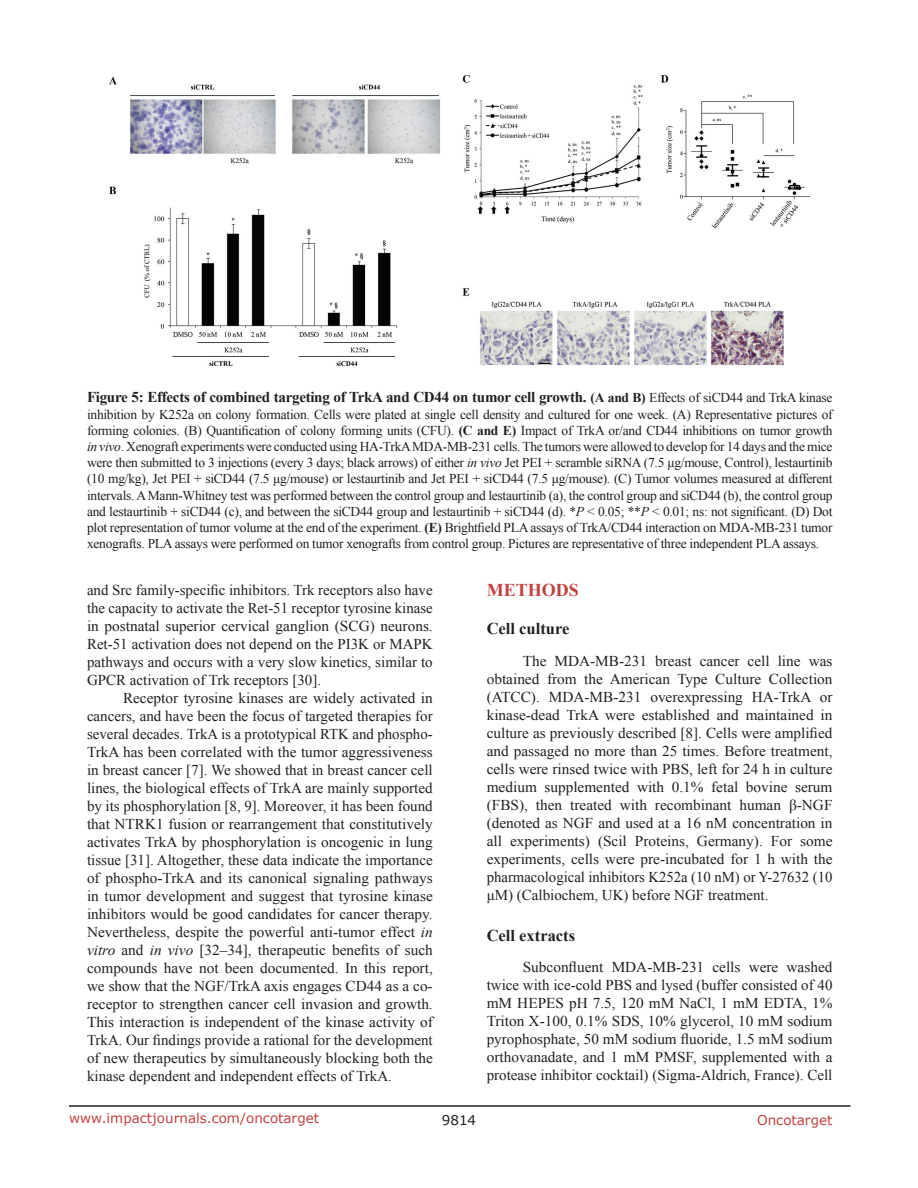
<style>
.page{position:relative;width:918px;height:1188px;background:#fff}
.page>*{position:absolute;margin:0;border:0;box-sizing:border-box;transform-origin:0 0}
.t1{font:700 18px "Times New Roman";color:#c24141}
.t2{font:700 16.5px "Times New Roman";color:#231f20}
.t3{font:15px/18px "Times New Roman";color:#231f20;text-align:justify}
.t4{font:700 15px "Times New Roman";letter-spacing:-.02em;color:#231f20}
.t5{font:13.5px/16.2px "Times New Roman";letter-spacing:-.02em;color:#231f20;text-align:justify}
.t6{font:13.5px "Verdana";color:#c24141}
.t7{font:13.5px "Verdana";color:#231f20}
.s1{font-size:13.5px}
.s2{font-weight:400;font-size:13.5px}
.s3{font-weight:700}
.s4{font-style:italic}
</style>
<div class="page">
<hr style="left:69px;top:1105px;width:781px;height:2px;background:#231f20">
<img style="left:110px;top:76px;width:700px;height:289px">
<p class="t4" style="left:87px;top:387px;width:747px">Figure 5: Effects of combined targeting of TrkA and CD44 on tumor cell growth. <span class="s1">(A and B)</span> <span class="s2">Effects of siCD44 and TrkA kinase</span></p>
<p class="t5" style="left:87px;top:406px;width:747px">inhibition by K252a on colony formation. Cells were plated at single cell density and cultured for one week. (A) Representative pictures of forming colonies. (B) Quantification of colony forming units (CFU). <span class="s3">(C and E)</span> Impact of TrkA or/and CD44 inhibitions on tumor growth <span class="s4">in vivo</span>. Xenograft experiments were conducted using HA-TrkA MDA-MB-231 cells. The tumors were allowed to develop for 14 days and the mice were then submitted to 3 injections (every 3 days; black arrows) of either <span class="s4">in vivo</span> Jet PEI + scramble siRNA (7.5 μg/mouse, Control), lestaurtinib (10 mg/kg), Jet PEI + siCD44 (7.5 μg/mouse) or lestaurtinib and Jet PEI + siCD44 (7.5 μg/mouse). (C) Tumor volumes measured at different intervals. A Mann-Whitney test was performed between the control group and lestaurtinib (a), the control group and siCD44 (b), the control group and lestaurtinib + siCD44 (c), and between the siCD44 group and lestaurtinib + siCD44 (d). *<span class="s4">P</span> &lt; 0.05; **<span class="s4">P</span> &lt; 0.01; ns: not significant. (D) Dot plot representation of tumor volume at the end of the experiment. <span class="s3">(E)</span> Brightfield PLA assays of TrkA/CD44 interaction on MDA-MB-231 tumor xenografts. PLA assays were performed on tumor xenografts from control group. Pictures are representative of three independent PLA assays.</p>
<p class="t3" style="left:87px;top:580px;width:347px">and Src family-specific inhibitors. Trk receptors also have the capacity to activate the Ret-51 receptor tyrosine kinase in postnatal superior cervical ganglion (SCG) neurons.<br>Ret-51 activation does not depend on the PI3K or MAPK pathways and occurs with a very slow kinetics, similar to GPCR activation of Trk receptors [30].</p>
<p class="t3" style="left:87px;top:688px;width:347px;text-indent:36px">Receptor tyrosine kinases are widely activated in cancers, and have been the focus of targeted therapies for several decades. TrkA is a prototypical RTK and phospho-TrkA has been correlated with the tumor aggressiveness in breast cancer [7]. We showed that in breast cancer cell lines, the biological effects of TrkA are mainly supported by its phosphorylation [8, 9]. Moreover, it has been found that NTRK1 fusion or rearrangement that constitutively activates TrkA by phosphorylation is oncogenic in lung tissue [31]. Altogether, these data indicate the importance of phospho-TrkA and its canonical signaling pathways in tumor development and suggest that tyrosine kinase inhibitors would be good candidates for cancer therapy.<br>Nevertheless, despite the powerful anti-tumor effect <span class="s4">in vitro</span> and <span class="s4">in vivo</span> [32–34], therapeutic benefits of such compounds have not been documented. In this report, we show that the NGF/TrkA axis engages CD44 as a co&shy;receptor to strengthen cancer cell invasion and growth.<br>This interaction is independent of the kinase activity of TrkA. Our findings provide a rational for the development of new therapeutics by simultaneously blocking both the kinase dependent and independent effects of TrkA.</p>
<p class="t1" style="left:487px;top:578px;width:94px">METHODS</p>
<p class="t2" style="left:487px;top:617px;width:84px">Cell culture</p>
<p class="t3" style="left:487px;top:652px;width:347px;text-indent:36px">The MDA-MB-231 breast cancer cell line was obtained from the American Type Culture Collection (ATCC). MDA-MB-231 overexpressing HA-TrkA or kinase-dead TrkA were established and maintained in culture as previously described [8]. Cells were amplified and passaged no more than 25 times. Before treatment, cells were rinsed twice with PBS, left for 24 h in culture medium supplemented with 0.1% fetal bovine serum (FBS), then treated with recombinant human β-NGF (denoted as NGF and used at a 16 nM concentration in all experiments) (Scil Proteins, Germany). For some experiments, cells were pre-incubated for 1 h with the pharmacological inhibitors K252a (10 nM) or Y-27632 (10 μM) (Calbiochem, UK) before NGF treatment.</p>
<p class="t2" style="left:487px;top:924px;width:90px">Cell extracts</p>
<p class="t3" style="left:487px;top:958px;width:347px;text-indent:36px">Subconfluent MDA-MB-231 cells were washed twice with ice-cold PBS and lysed (buffer consisted of 40 mM HEPES pH 7.5, 120 mM NaCl, 1 mM EDTA, 1% Triton X-100, 0.1% SDS, 10% glycerol, 10 mM sodium pyrophosphate, 50 mM sodium fluoride, 1.5 mM sodium orthovanadate, and 1 mM PMSF, supplemented with a protease inhibitor cocktail) (Sigma-Aldrich, France). Cell</p>
<p class="t6" style="left:69px;top:1109px;width:252px">www.impactjournals.com/oncotarget</p>
<p class="t7" style="left:442px;top:1111px;width:36px">9814</p>
<p class="t6" style="left:757px;top:1111px;width:77px">Oncotarget</p>
</div>
